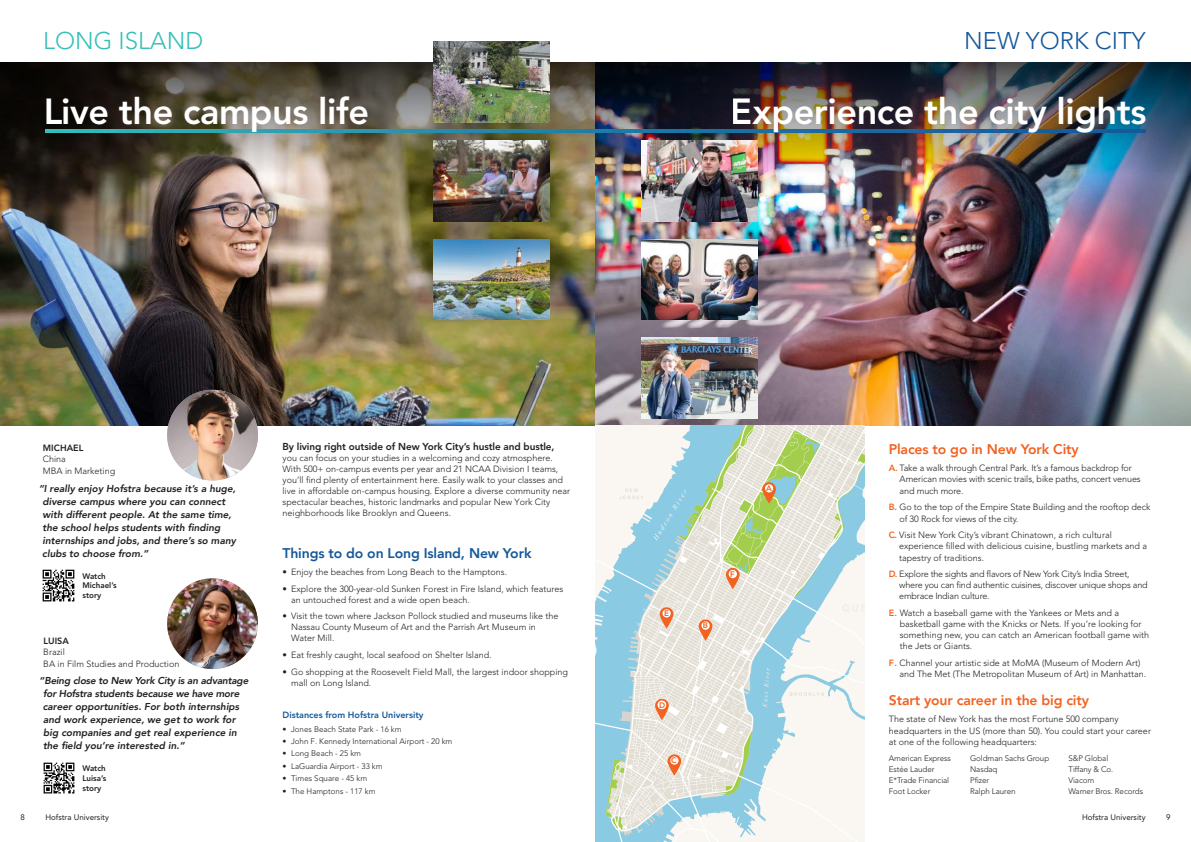
<style>
.page{position:relative;width:1191px;height:842px;background:#fff}
.page>*{position:absolute;margin:0;border:0;box-sizing:border-box;transform-origin:0 0}
.t1{font:800 36px "Avenir LT Std";letter-spacing:-.01em;color:#fff}
.t2{font:300 24px "Avenir LT Std";color:#14589b}
.t3{font:300 24px "Avenir LT Std";color:#35bfb8}
.t4{font:800 14px "Avenir";letter-spacing:-.01em;color:#f26221}
.t5{font:800 14px "Avenir";letter-spacing:-.01em;color:#14589b}
.t6{font:italic 800 10px/13px "Avenir";color:#231f20}
.t7{font:800 10px "Avenir LT Std";letter-spacing:-.01em;color:#231f20}
.t8{font:300 9px/11px "Avenir LT Std";color:#231f20}
.t9{font:300 9px/11.2px "Avenir LT Std";letter-spacing:-.02em;color:#231f20}
.t10{font:800 9px "Avenir LT Std";color:#14589b}
.t11{font:800 9px "Avenir LT Std";color:#231f20}
.t12{font:300 8px/11px "Avenir LT Std";letter-spacing:-.01em;color:#231f20}
.t13{font:800 8px/9.6px "Avenir LT Std";color:#231f20}
.t14{font:8px "Avenir LT Std";color:#231f20}
.t15{font:800 8px "Avenir LT Std";color:#f26221}
.s1{font-weight:800;color:#f26221}
</style>
<div class="page">
<img style="left:0;top:174px;width:1191px;height:251px">
<img style="left:0;top:62px;width:1191px;height:112px">
<img style="left:167px;top:390px;width:91px;height:90px">
<img style="left:167px;top:578px;width:91px;height:91px;border-radius:45px">
<img style="left:43px;top:569px;width:31px;height:32px">
<img style="left:43px;top:762px;width:32px;height:32px">
<svg style="left:46px;top:130px;width:1099px;height:2px;background:#2282a8"></svg>
<img style="left:433px;top:42px;width:116px;height:80px">
<img style="left:642px;top:140px;width:115px;height:81px">
<img style="left:433px;top:239px;width:116px;height:81px">
<img style="left:433px;top:140px;width:116px;height:81px">
<img style="left:642px;top:239px;width:115px;height:81px">
<img style="left:642px;top:338px;width:115px;height:80px">
<svg style="left:595px;top:425px;width:270px;height:417px"></svg>
<svg style="left:606px;top:425px;width:259px;height:411px"></svg>
<h2 class="t3" style="left:43px;top:27px;width:162px">LONG ISLAND</h2>
<h2 class="t2" style="left:964px;top:27px;width:183px">NEW YORK CITY</h2>
<h1 class="t1" style="left:43px;top:90px;width:327px">Live the campus life</h1>
<h1 class="t1" style="left:731px;top:90px;width:417px">Experience the city lights</h1>
<p class="t11" style="left:43px;top:442px;width:42px">MICHAEL</p>
<p class="t8" style="left:43px;top:453px;width:74px;line-height:11.5px">China<br>MBA in Marketing</p>
<p class="t6" style="left:42px;top:482px;width:195px;text-indent:-4px">“I really enjoy Hofstra because it’s a huge, diverse campus where you can connect with different people. At the same time, the school helps students with finding internships and jobs, and there’s so many clubs to choose from.”</p>
<p class="t13" style="left:82px;top:571px;width:36px">Watch<br>Michael’s story</p>
<p class="t11" style="left:43px;top:635px;width:27px">LUISA</p>
<p class="t8" style="left:43px;top:646px;width:138px;line-height:11.5px">Brazil<br>BA in Film Studies and Production</p>
<p class="t6" style="left:43px;top:674px;width:207px;text-indent:-4px">“Being close to New York City is an advantage for Hofstra students because we have more career opportunities. For both internships and work experience, we get to work for big companies and get real experience in the field you’re interested in.”</p>
<p class="t13" style="left:82px;top:764px;width:25px;text-align:justify">Watch Luisa’s story</p>
<p class="t7" style="left:282px;top:441px;width:273px">By living right outside of New York City’s hustle and bustle,</p>
<p class="t8" style="left:282px;top:453px;width:289px">you can focus on your studies in a welcoming and cozy atmosphere.<br>With 500+ on-campus events per year and 21 NCAA Division I teams, you’ll find plenty of entertainment here. Easily walk to your classes and live in affordable on-campus housing. Explore a diverse community near spectacular beaches, historic landmarks and popular New York City neighborhoods like Brooklyn and Queens.</p>
<h3 class="t5" style="left:282px;top:543px;width:250px">Things to do on Long Island, New York</h3>
<p class="t8" style="left:282px;top:567px;width:226px">• Enjoy the beaches from Long Beach to the Hamptons.</p>
<p class="t8" style="left:291px;top:583px;width:274px;text-indent:-9px">• Explore the 300-year-old Sunken Forest in Fire Island, which features an untouched forest and a wide open beach.</p>
<p class="t8" style="left:291px;top:611px;width:269px;text-indent:-9px">• Visit the town where Jackson Pollock studied and museums like the<br>Nassau County Museum of Art and the Parrish Art Museum in<br>Water Mill.</p>
<p class="t8" style="left:282px;top:650px;width:210px">• Eat freshly caught, local seafood on Shelter Island.</p>
<p class="t8" style="left:291px;top:666px;width:278px;text-indent:-9px">• Go shopping at the Roosevelt Field Mall, the largest indoor shopping mall on Long Island.</p>
<p class="t10" style="left:282px;top:709px;width:142px">Distances from Hofstra University</p>
<p class="t12" style="left:282px;top:723px;width:121px">• Jones Beach State Park - 16 km</p>
<p class="t12" style="left:282px;top:736px;width:171px">• John F. Kennedy International Airport - 20 km</p>
<p class="t12" style="left:282px;top:748px;width:80px">• Long Beach - 25 km</p>
<p class="t12" style="left:282px;top:761px;width:102px">• LaGuardia Airport - 33 km</p>
<p class="t12" style="left:282px;top:773px;width:86px">• Times Square - 45 km</p>
<p class="t12" style="left:282px;top:785px;width:95px">• The Hamptons - 117 km</p>
<p class="t15" style="left:766px;top:483px;width:7px">A</p>
<p class="t15" style="left:664px;top:609px;width:6px">E</p>
<p class="t15" style="left:703px;top:621px;width:7px">B</p>
<p class="t15" style="left:730px;top:569px;width:6px">F</p>
<p class="t15" style="left:659px;top:700px;width:8px">D</p>
<p class="t15" style="left:671px;top:756px;width:7px">C</p>
<h3 class="t4" style="left:888px;top:438px;width:191px">Places to go in New York City</h3>
<p class="t8" style="left:899px;top:463px;width:243px;text-indent:-11px"><span class="s1">A.</span> Take a walk through Central Park. It’s a famous backdrop for<br>American movies with scenic trails, bike paths, concert venues and much more.</p>
<p class="t8" style="left:899px;top:501px;width:252px;line-height:11.5px;text-indent:-11px"><span class="s1">B.</span> Go to the top of the Empire State Building and the rooftop deck of 30 Rock for views of the city.</p>
<p class="t8" style="left:899px;top:529px;width:249px;text-indent:-10px"><span class="s1">C.</span> Visit New York City’s vibrant Chinatown, a rich cultural experience filled with delicious cuisine, bustling markets and a tapestry of traditions.</p>
<p class="t9" style="left:899px;top:568px;width:250px;text-indent:-11px"><span class="s1">D.</span> Explore the sights and flavors of New York City’s India Street, where you can find authentic cuisines, discover unique shops and embrace Indian culture.</p>
<p class="t8" style="left:899px;top:607px;width:251px;text-indent:-11px"><span class="s1">E.</span> Watch a baseball game with the Yankees or Mets and a basketball game with the Knicks or Nets. If you’re looking for something new, you can catch an American football game with the Jets or Giants.</p>
<p class="t8" style="left:899px;top:657px;width:248px;line-height:11.5px;text-indent:-11px"><span class="s1">F.</span> Channel your artistic side at MoMA (Museum of Modern Art) and The Met (The Metropolitan Museum of Art) in Manhattan.</p>
<h3 class="t4" style="left:889px;top:689px;width:202px">Start your career in the big city</h3>
<p class="t8" style="left:889px;top:713px;width:264px;line-height:11.5px">The state of New York has the most Fortune 500 company headquarters in the US (more than 50). You could start your career at one of the following headquarters:</p>
<p class="t12" style="left:889px;top:752px;width:63px">American Express<br>Estée Lauder<br>E*Trade Financial<br>Foot Locker</p>
<p class="t12" style="left:970px;top:752px;width:81px">Goldman Sachs Group<br>Nasdaq<br>Pfizer<br>Ralph Lauren</p>
<p class="t12" style="left:1068px;top:752px;width:76px">S&amp;P Global<br>Tiffany &amp; Co.<br>Viacom<br>Warner Bros. Records</p>
<p class="t14" style="left:20px;top:812px;width:6px">8</p>
<p class="t14" style="left:45px;top:812px;width:65px">Hofstra University</p>
<p class="t14" style="left:1082px;top:812px;width:65px">Hofstra University</p>
<p class="t14" style="left:1166px;top:812px;width:6px">9</p>
</div>
